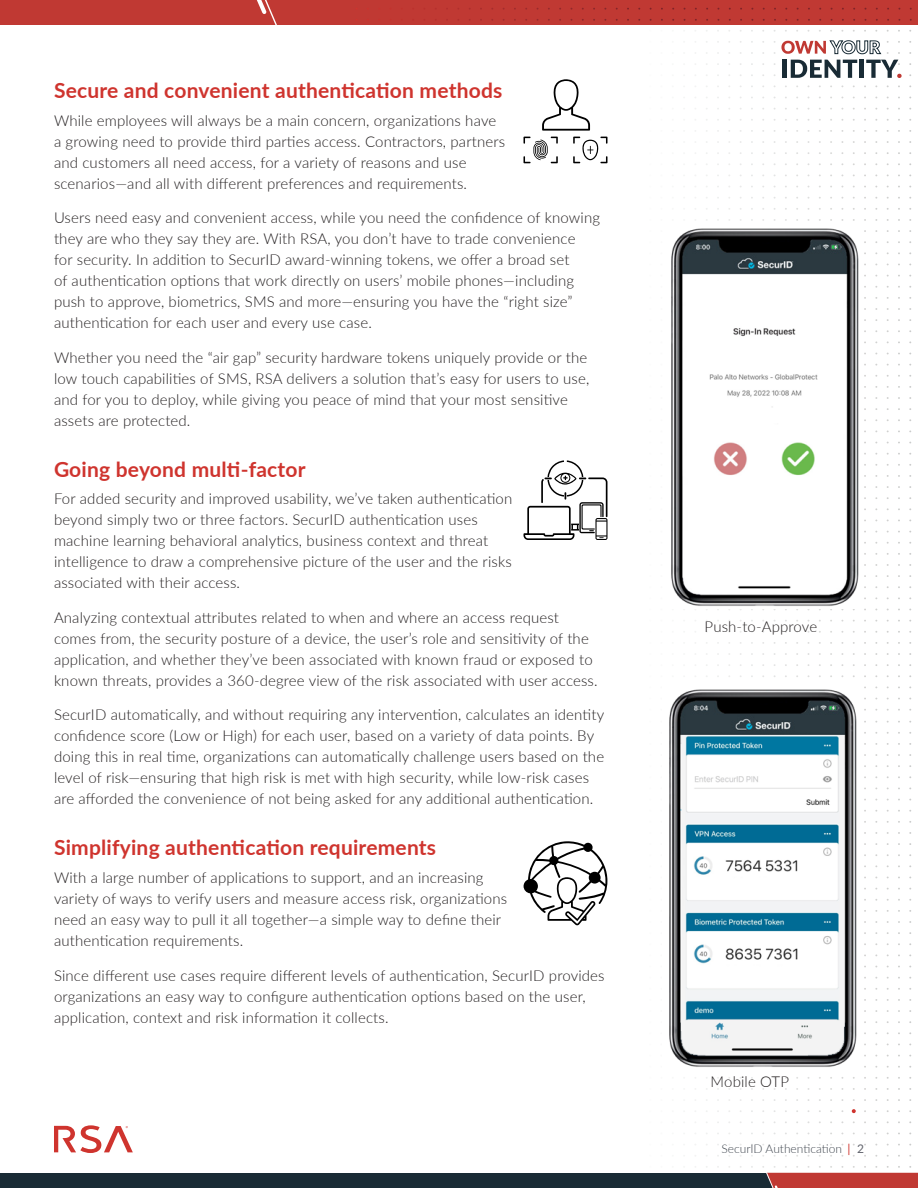
<style>
.page{position:relative;width:918px;height:1188px;background:#fff}
.page>*{position:absolute;margin:0;border:0;box-sizing:border-box;transform-origin:0 0}
.Body_Red_Subhead{font:700 21px "Lato";letter-spacing:.01em;color:#cf342e}
.Body_Paragraph{font:300 15px/21px "Lato";letter-spacing:.01em;color:#231f20}
.t1{font:300 12px "Lato";color:#3f454e}
.s1{font-weight:400;color:#cf342e}
.s2{font-weight:400;color:#62646d}
</style>
<div class="page">
<svg style="left:54px;top:1125px;width:79px;height:28px"></svg>
<svg style="left:864px;top:353px;width:47px;height:1px"></svg>
<svg style="left:864px;top:341px;width:47px;height:2px"></svg>
<svg style="left:864px;top:330px;width:47px;height:2px"></svg>
<svg style="left:864px;top:319px;width:47px;height:2px"></svg>
<svg style="left:864px;top:308px;width:47px;height:2px"></svg>
<svg style="left:864px;top:297px;width:47px;height:2px"></svg>
<svg style="left:864px;top:286px;width:47px;height:2px"></svg>
<svg style="left:864px;top:275px;width:47px;height:2px"></svg>
<svg style="left:864px;top:264px;width:47px;height:1px"></svg>
<svg style="left:864px;top:252px;width:47px;height:2px"></svg>
<svg style="left:864px;top:241px;width:47px;height:2px"></svg>
<svg style="left:864px;top:230px;width:47px;height:2px"></svg>
<svg style="left:695px;top:219px;width:216px;height:2px"></svg>
<svg style="left:695px;top:208px;width:216px;height:2px"></svg>
<svg style="left:695px;top:197px;width:216px;height:2px"></svg>
<svg style="left:695px;top:186px;width:216px;height:1px"></svg>
<svg style="left:695px;top:175px;width:216px;height:1px"></svg>
<svg style="left:695px;top:163px;width:216px;height:2px"></svg>
<svg style="left:695px;top:152px;width:216px;height:2px"></svg>
<svg style="left:695px;top:141px;width:216px;height:2px"></svg>
<svg style="left:695px;top:130px;width:216px;height:2px"></svg>
<svg style="left:695px;top:119px;width:216px;height:2px"></svg>
<svg style="left:695px;top:108px;width:216px;height:2px"></svg>
<svg style="left:695px;top:97px;width:216px;height:1px"></svg>
<svg style="left:695px;top:85px;width:216px;height:2px"></svg>
<svg style="left:695px;top:74px;width:216px;height:2px"></svg>
<svg style="left:695px;top:63px;width:216px;height:2px"></svg>
<svg style="left:695px;top:52px;width:216px;height:2px"></svg>
<svg style="left:695px;top:41px;width:216px;height:2px"></svg>
<svg style="left:695px;top:30px;width:216px;height:2px"></svg>
<svg style="left:864px;top:709px;width:47px;height:2px"></svg>
<svg style="left:864px;top:698px;width:47px;height:1px"></svg>
<svg style="left:864px;top:687px;width:47px;height:1px"></svg>
<svg style="left:695px;top:675px;width:216px;height:2px"></svg>
<svg style="left:695px;top:664px;width:216px;height:2px"></svg>
<svg style="left:695px;top:653px;width:216px;height:2px"></svg>
<svg style="left:695px;top:642px;width:216px;height:2px"></svg>
<svg style="left:695px;top:631px;width:216px;height:2px"></svg>
<svg style="left:695px;top:620px;width:216px;height:2px"></svg>
<svg style="left:695px;top:609px;width:216px;height:1px"></svg>
<svg style="left:864px;top:597px;width:47px;height:2px"></svg>
<svg style="left:864px;top:586px;width:47px;height:2px"></svg>
<svg style="left:864px;top:575px;width:47px;height:2px"></svg>
<svg style="left:864px;top:564px;width:47px;height:2px"></svg>
<svg style="left:864px;top:553px;width:47px;height:2px"></svg>
<svg style="left:864px;top:542px;width:47px;height:2px"></svg>
<svg style="left:864px;top:531px;width:47px;height:1px"></svg>
<svg style="left:864px;top:520px;width:47px;height:1px"></svg>
<svg style="left:864px;top:508px;width:47px;height:2px"></svg>
<svg style="left:864px;top:497px;width:47px;height:2px"></svg>
<svg style="left:864px;top:486px;width:47px;height:2px"></svg>
<svg style="left:864px;top:475px;width:47px;height:2px"></svg>
<svg style="left:864px;top:464px;width:47px;height:2px"></svg>
<svg style="left:864px;top:453px;width:47px;height:2px"></svg>
<svg style="left:864px;top:442px;width:47px;height:1px"></svg>
<svg style="left:864px;top:431px;width:47px;height:1px"></svg>
<svg style="left:864px;top:419px;width:47px;height:2px"></svg>
<svg style="left:864px;top:408px;width:47px;height:2px"></svg>
<svg style="left:864px;top:397px;width:47px;height:2px"></svg>
<svg style="left:864px;top:386px;width:47px;height:2px"></svg>
<svg style="left:864px;top:375px;width:47px;height:2px"></svg>
<svg style="left:864px;top:364px;width:47px;height:2px"></svg>
<svg style="left:864px;top:1055px;width:47px;height:1px"></svg>
<svg style="left:864px;top:1044px;width:47px;height:1px"></svg>
<svg style="left:864px;top:1032px;width:47px;height:2px"></svg>
<svg style="left:864px;top:1021px;width:47px;height:2px"></svg>
<svg style="left:864px;top:1010px;width:47px;height:2px"></svg>
<svg style="left:864px;top:999px;width:47px;height:2px"></svg>
<svg style="left:864px;top:988px;width:47px;height:2px"></svg>
<svg style="left:864px;top:977px;width:47px;height:2px"></svg>
<svg style="left:864px;top:966px;width:47px;height:1px"></svg>
<svg style="left:864px;top:954px;width:47px;height:2px"></svg>
<svg style="left:864px;top:943px;width:47px;height:2px"></svg>
<svg style="left:864px;top:932px;width:47px;height:2px"></svg>
<svg style="left:864px;top:921px;width:47px;height:2px"></svg>
<svg style="left:864px;top:910px;width:47px;height:2px"></svg>
<svg style="left:864px;top:899px;width:47px;height:2px"></svg>
<svg style="left:864px;top:888px;width:47px;height:2px"></svg>
<svg style="left:864px;top:877px;width:47px;height:1px"></svg>
<svg style="left:864px;top:865px;width:47px;height:2px"></svg>
<svg style="left:864px;top:854px;width:47px;height:2px"></svg>
<svg style="left:864px;top:843px;width:47px;height:2px"></svg>
<svg style="left:864px;top:832px;width:47px;height:2px"></svg>
<svg style="left:864px;top:821px;width:47px;height:2px"></svg>
<svg style="left:864px;top:810px;width:47px;height:2px"></svg>
<svg style="left:864px;top:799px;width:47px;height:1px"></svg>
<svg style="left:864px;top:788px;width:47px;height:1px"></svg>
<svg style="left:864px;top:776px;width:47px;height:2px"></svg>
<svg style="left:864px;top:765px;width:47px;height:2px"></svg>
<svg style="left:864px;top:754px;width:47px;height:2px"></svg>
<svg style="left:864px;top:743px;width:47px;height:2px"></svg>
<svg style="left:864px;top:732px;width:47px;height:2px"></svg>
<svg style="left:864px;top:721px;width:47px;height:2px"></svg>
<svg style="left:695px;top:1155px;width:216px;height:2px"></svg>
<svg style="left:695px;top:1144px;width:216px;height:2px"></svg>
<svg style="left:695px;top:1133px;width:216px;height:1px"></svg>
<svg style="left:695px;top:1121px;width:216px;height:2px"></svg>
<svg style="left:695px;top:1099px;width:216px;height:2px"></svg>
<svg style="left:695px;top:1088px;width:216px;height:2px"></svg>
<svg style="left:695px;top:1077px;width:216px;height:2px"></svg>
<svg style="left:864px;top:1066px;width:47px;height:2px"></svg>
<svg style="left:695px;top:1109px;width:216px;height:4px"></svg>
<div style="left:0;top:1173px;width:918px;height:15px;background:#192b35"></div>
<svg style="left:695px;top:1166px;width:223px;height:22px"></svg>
<div style="left:0;top:0;width:918px;height:25px;background:#c03933"></div>
<svg style="left:638px;top:19px;width:273px;height:2px"></svg>
<svg style="left:638px;top:8px;width:273px;height:2px"></svg>
<svg style="left:447px;top:19px;width:182px;height:2px"></svg>
<svg style="left:446px;top:8px;width:183px;height:2px"></svg>
<svg style="left:781px;top:40px;width:121px;height:38px"></svg>
<svg style="left:257px;top:0;width:20px;height:25px"></svg>
<svg style="left:523px;top:137px;width:35px;height:26px"></svg>
<svg style="left:542px;top:79px;width:48px;height:52px"></svg>
<svg style="left:573px;top:137px;width:35px;height:26px"></svg>
<svg style="left:523px;top:460px;width:85px;height:80px"></svg>
<svg style="left:524px;top:841px;width:83px;height:84px"></svg>
<img style="left:671px;top:228px;width:188px;height:378px">
<img style="left:669px;top:689px;width:188px;height:378px">
<p class="Body_Red_Subhead" style="left:54px;top:75px;width:450px">Secure and convenient authentication methods</p>
<p class="Body_Paragraph" style="left:54px;top:109px;width:453px">While employees will always be a main concern, organizations have a growing need to provide third parties access. Contractors, partners and customers all need access, for a variety of reasons and use scenarios—and all with different preferences and requirements.</p>
<p class="Body_Paragraph" style="left:54px;top:207px;width:548px">Users need easy and convenient access, while you need the confidence of knowing they are who they say they are. With RSA, you don’t have to trade convenience<br>for security. In addition to SecurID award-winning tokens, we offer a broad set<br>of authentication options that work directly on users’ mobile phones—including push to approve, biometrics, SMS and more—ensuring you have the “right size” authentication for each user and every use case.</p>
<p class="Body_Paragraph" style="left:54px;top:346px;width:537px">Whether you need the “air gap” security hardware tokens uniquely provide or the low touch capabilities of SMS, RSA delivers a solution that’s easy for users to use, and for you to deploy, while giving you peace of mind that your most sensitive assets are protected.</p>
<p class="Body_Red_Subhead" style="left:54px;top:454px;width:253px">Going beyond multi-factor</p>
<p class="Body_Paragraph" style="left:54px;top:488px;width:460px">For added security and improved usability, we’ve taken authentication beyond simply two or three factors. SecurID authentication uses machine learning behavioral analytics, business context and threat intelligence to draw a comprehensive picture of the user and the risks associated with their access.</p>
<p class="Body_Paragraph" style="left:54px;top:606px;width:545px">Analyzing contextual attributes related to when and where an access request comes from, the security posture of a device, the user’s role and sensitivity of the application, and whether they’ve been associated with known fraud or exposed to known threats, provides a 360-degree view of the risk associated with user access.</p>
<p class="Body_Paragraph" style="left:54px;top:704px;width:552px">SecurID automatically, and without requiring any intervention, calculates an identity confidence score (Low or High) for each user, based on a variety of data points. By doing this in real time, organizations can automatically challenge users based on the level of risk—ensuring that high risk is met with high security, while low-risk cases are afforded the convenience of not being asked for any additional authentication.</p>
<p class="Body_Red_Subhead" style="left:54px;top:832px;width:384px">Simplifying authentication requirements</p>
<p class="Body_Paragraph" style="left:54px;top:867px;width:455px">With a large number of applications to support, and an increasing variety of ways to verify users and measure access risk, organizations need an easy way to pull it all together—a simple way to define their authentication requirements.</p>
<p class="Body_Paragraph" style="left:54px;top:964px;width:552px">Since different use cases require different levels of authentication, SecurID provides organizations an easy way to configure authentication options based on the user, application, context and risk information it collects.</p>
<p class="Body_Paragraph" style="left:705px;top:616px;width:114px">Push-to-Approve</p>
<p class="Body_Paragraph" style="left:711px;top:1071px;width:80px">Mobile OTP</p>
<p class="t1" style="left:722px;top:1140px;width:144px">SecurID Authentication <span class="s1">|</span> <span class="s2">2</span></p>
</div>
